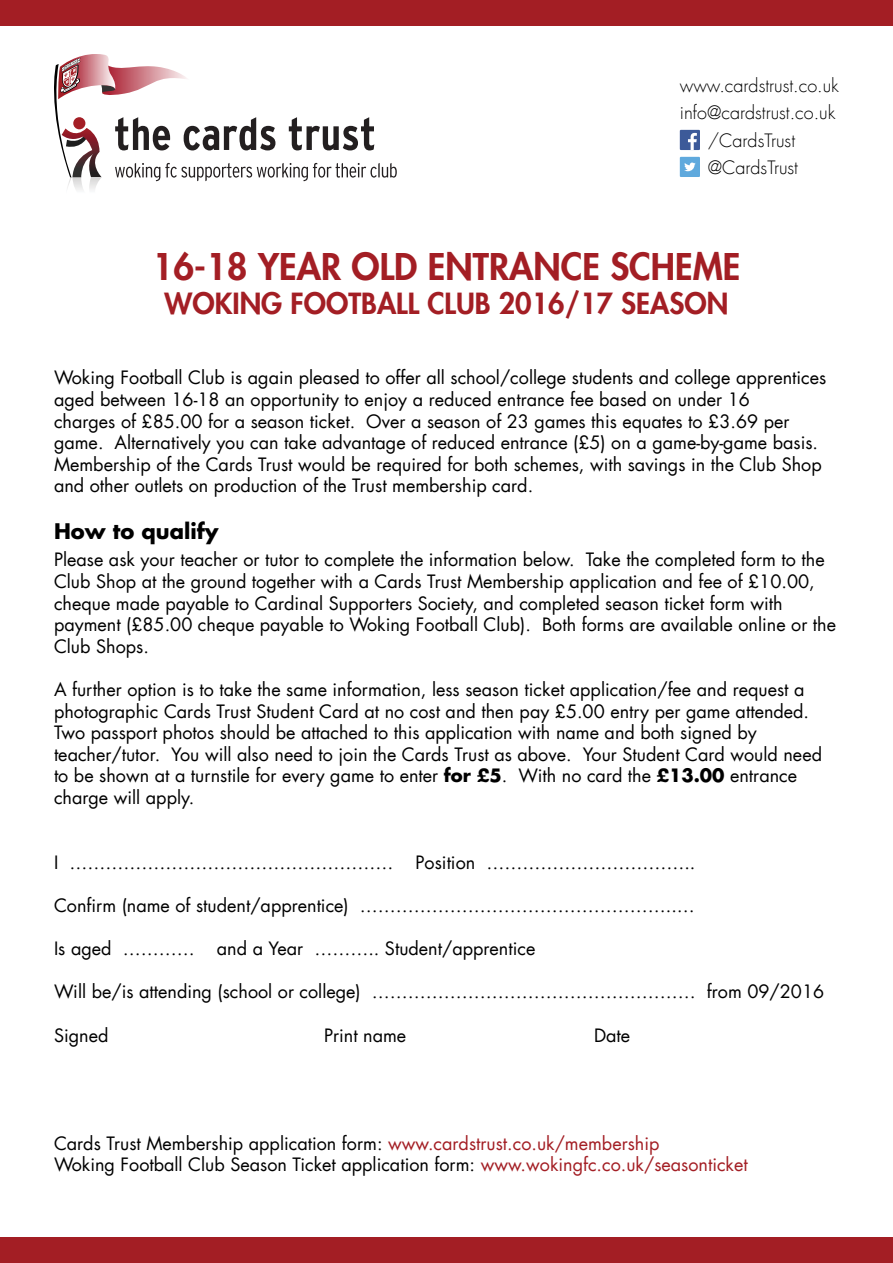
<style>
.page{position:relative;width:893px;height:1263px;background:#fff}
.page>*{position:absolute;margin:0;border:0;box-sizing:border-box;transform-origin:0 0}
.t1{font:800 36px "Futura LT";color:#a31e24}
.t2{font:800 28.5px "Futura LT";color:#a31e24}
.t3{font:700 21px "Futura LT";color:#000}
.t4{font:18px/21.6px "Futura LT";color:#000}
.t5{font:300 18px "Futura LT";color:#000}
.s1{font-weight:700}
.s2{color:#a31e24}
</style>
<div class="page">
<div style="left:0;top:0;width:893px;height:26px;background:#a31e24"></div>
<div style="left:0;top:1237px;width:893px;height:26px;background:#a31e24"></div>
<img style="left:67px;top:181px;width:16px;height:9px">
<img style="left:89px;top:181px;width:10px;height:9px">
<svg style="left:54px;top:54px;width:343px;height:127px"></svg>
<div style="left:680px;top:157px;width:20px;height:20px;background:#5fa9dd"></div>
<svg style="left:684px;top:163px;width:12px;height:8px"></svg>
<div style="left:680px;top:130px;width:20px;height:20px;background:#3c5a99"></div>
<svg style="left:688px;top:133px;width:9px;height:17px"></svg>
<p class="t5" style="left:680px;top:75px;width:161px">www.cardstrust.co.uk</p>
<p class="t5" style="left:680px;top:102px;width:157px">info@cardstrust.co.uk</p>
<p class="t5" style="left:708px;top:129px;width:89px">/CardsTrust</p>
<p class="t5" style="left:708px;top:156px;width:92px">@CardsTrust</p>
<p class="t1" style="left:153px;top:243px;width:589px">16-18 YEAR OLD ENTRANCE SCHEME</p>
<p class="t2" style="left:165px;top:285px;width:565px">WOKING FOOTBALL CLUB 2016/17 SEASON</p>
<p class="t4" style="left:54px;top:367px;width:774px">Woking Football Club is again pleased to offer all school/college students and college apprentices aged between 16-18 an opportunity to enjoy a reduced entrance fee based on under 16<br>charges of £85.00 for a season ticket. Over a season of 23 games this equates to £3.69 per game. Alternatively you can take advantage of reduced entrance (£5) on a game-by-game basis.<br>Membership of the Cards Trust would be required for both schemes, with savings in the Club Shop and other outlets on production of the Trust membership card.</p>
<p class="t3" style="left:54px;top:517px;width:166px">How to qualify</p>
<p class="t4" style="left:54px;top:549px;width:784px">Please ask your teacher or tutor to complete the information below. Take the completed form to the Club Shop at the ground together with a Cards Trust Membership application and fee of £10.00, cheque made payable to Cardinal Supporters Society, and completed season ticket form with payment (£85.00 cheque payable to Woking Football Club). Both forms are available online or the Club Shops.</p>
<p class="t4" style="left:54px;top:679px;width:757px">A further option is to take the same information, less season ticket application/fee and request a photographic Cards Trust Student Card at no cost and then pay £5.00 entry per game attended.<br>Two passport photos should be attached to this application with name and both signed by</p>
<p class="t4" style="left:54px;top:743px;width:769px">teacher/tutor. You will also need to join the Cards Trust as above. Your Student Card would need to be shown at a turnstile for every game to enter <span class="s1">for £5</span>. With no card the <span class="s1">£13.00</span> entrance charge will apply.</p>
<p class="t4" style="left:54px;top:851px;width:643px">I ……………………………………………… Position ……………………………..</p>
<p class="t4" style="left:54px;top:895px;width:642px">Confirm (name of student/apprentice) ……………………………………………..…</p>
<p class="t4" style="left:54px;top:938px;width:483px">Is aged ………… and a Year ……….. Student/apprentice</p>
<p class="t4" style="left:54px;top:981px;width:772px">Will be/is attending (school or college) ……………………………………………… from 09/2016</p>
<p class="t4" style="left:54px;top:1024px;width:56px">Signed</p>
<p class="t4" style="left:324px;top:1024px;width:84px">Print name</p>
<p class="t4" style="left:594px;top:1024px;width:38px">Date</p>
<p class="t4" style="left:54px;top:1132px;width:607px">Cards Trust Membership application form: <span class="s2">www.cardstrust.co.uk/membership</span></p>
<p class="t4" style="left:54px;top:1154px;width:695px">Woking Football Club Season Ticket application form: <span class="s2">www.wokingfc.co.uk/seasonticket</span></p>
</div>
